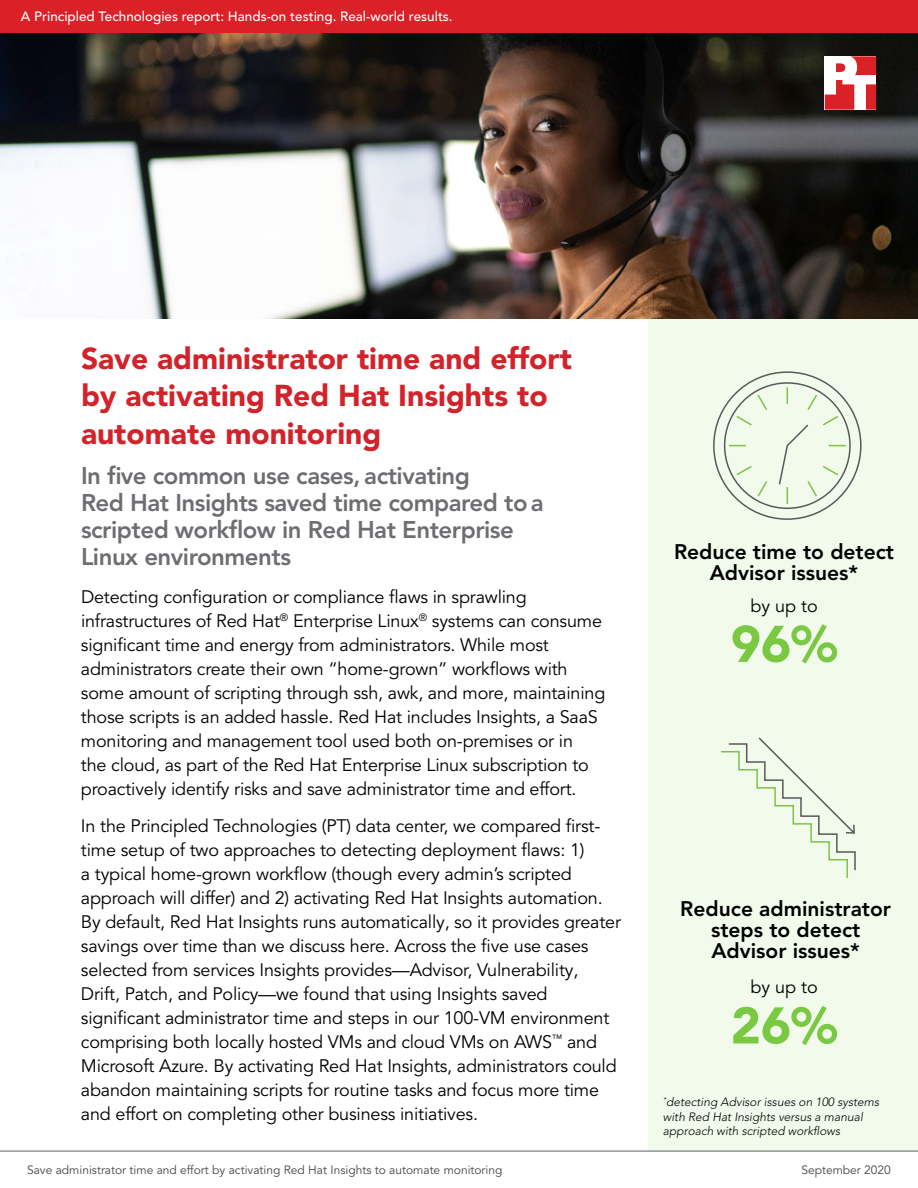
<style>
.page{position:relative;width:918px;height:1188px;background:#fff}
.page>*{position:absolute;margin:0;border:0;box-sizing:border-box;transform-origin:0 0}
.t1{font:900 51px "Avenir LT Pro";color:#7ac943}
.t2{font:900 30px/37.5px "Avenir LT Pro";color:#d2232a}
.t3{font:800 24px/27px "Avenir LT Pro";letter-spacing:-.02em;color:#6d6e71}
.t4{font:800 21px/21px "Avenir LT Pro";color:#000;text-align:center}
.t5{font:18px/24px "Avenir LT Pro";letter-spacing:-.01em;color:#000}
.t6{font:500 13.5px "Avenir LT Pro";color:#fff}
.t7{font:italic 300 12px/14.4px "Avenir LT Pro";color:#000}
.t8{font:12px "Avenir LT Pro";color:#464547}
</style>
<div class="page">
<div style="left:648px;top:243px;width:270px;height:908px;background:#f2faec"></div>
<img style="left:0;top:33px;width:918px;height:286px">
<svg style="left:735px;top:393px;width:32px;height:33px"></svg>
<svg style="left:729px;top:445px;width:17px;height:1px"></svg>
<svg style="left:735px;top:465px;width:32px;height:33px"></svg>
<svg style="left:778px;top:387px;width:68px;height:117px"></svg>
<svg style="left:721px;top:737px;width:135px;height:141px"></svg>
<hr style="left:0;top:1151px;width:918px;height:1px;background:#616264">
<div style="left:0;top:0;width:918px;height:32px;background:#da2128"></div>
<svg style="left:825px;top:56px;width:51px;height:54px"></svg>
<p class="t6" style="left:21px;top:9px;width:433px">A Principled Technologies report: Hands-on testing. Real-world results.</p>
<h2 class="t2" style="left:81px;top:340px;width:492px">Save administrator time and effort by activating Red Hat Insights to automate monitoring</h2>
<h3 class="t3" style="left:81px;top:463px;width:464px">In five common use cases, activating<br>Red Hat Insights saved time compared to a scripted workflow in Red Hat Enterprise Linux environments</h3>
<p class="t5" style="left:81px;top:585px;width:526px">Detecting configuration or compliance flaws in sprawling infrastructures of Red Hat<sup>®</sup> Enterprise Linux<sup>®</sup> systems can consume significant time and energy from administrators. While most administrators create their own “home-grown” workflows with some amount of scripting through ssh, awk, and more, maintaining those scripts is an added hassle. Red Hat includes Insights, a SaaS monitoring and management tool used both on-premises or in<br>the cloud, as part of the Red Hat Enterprise Linux subscription to proactively identify risks and save administrator time and effort.</p>
<p class="t5" style="left:81px;top:814px;width:542px">In the Principled Technologies (PT) data center, we compared first&shy;time setup of two approaches to detecting deployment flaws: 1)<br>a typical home-grown workflow (though every admin’s scripted approach will differ) and 2) activating Red Hat Insights automation.<br>By default, Red Hat Insights runs automatically, so it provides greater savings over time than we discuss here. Across the five use cases selected from services Insights provides—Advisor, Vulnerability, Drift, Patch, and Policy—we found that using Insights saved significant administrator time and steps in our 100-VM environment comprising both locally hosted VMs and cloud VMs on AWS<sup>™</sup> and Microsoft Azure. By activating Red Hat Insights, administrators could abandon maintaining scripts for routine tasks and focus more time and effort on completing other business initiatives.</p>
<p class="t4" style="left:674px;top:541px;width:222px">Reduce time to detect<br>Advisor issues*</p>
<p class="t5" style="left:750px;top:594px;width:69px">by up to</p>
<h1 class="t1" style="left:731px;top:613px;width:108px">96%</h1>
<p class="t4" style="left:680px;top:898px;width:212px">Reduce administrator steps to detect<br>Advisor issues*</p>
<p class="t5" style="left:750px;top:975px;width:69px">by up to</p>
<h1 class="t1" style="left:731px;top:995px;width:108px">26%</h1>
<p class="t7" style="left:663px;top:1095px;width:218px"><sup>*</sup>detecting Advisor issues on 100 systems with Red Hat Insights versus a manual approach with scripted workflows</p>
<p class="t8" style="left:27px;top:1163px;width:477px">Save administrator time and effort by activating Red Hat Insights to automate monitoring</p>
<p class="t8" style="left:801px;top:1163px;width:91px">September 2020</p>
</div>
